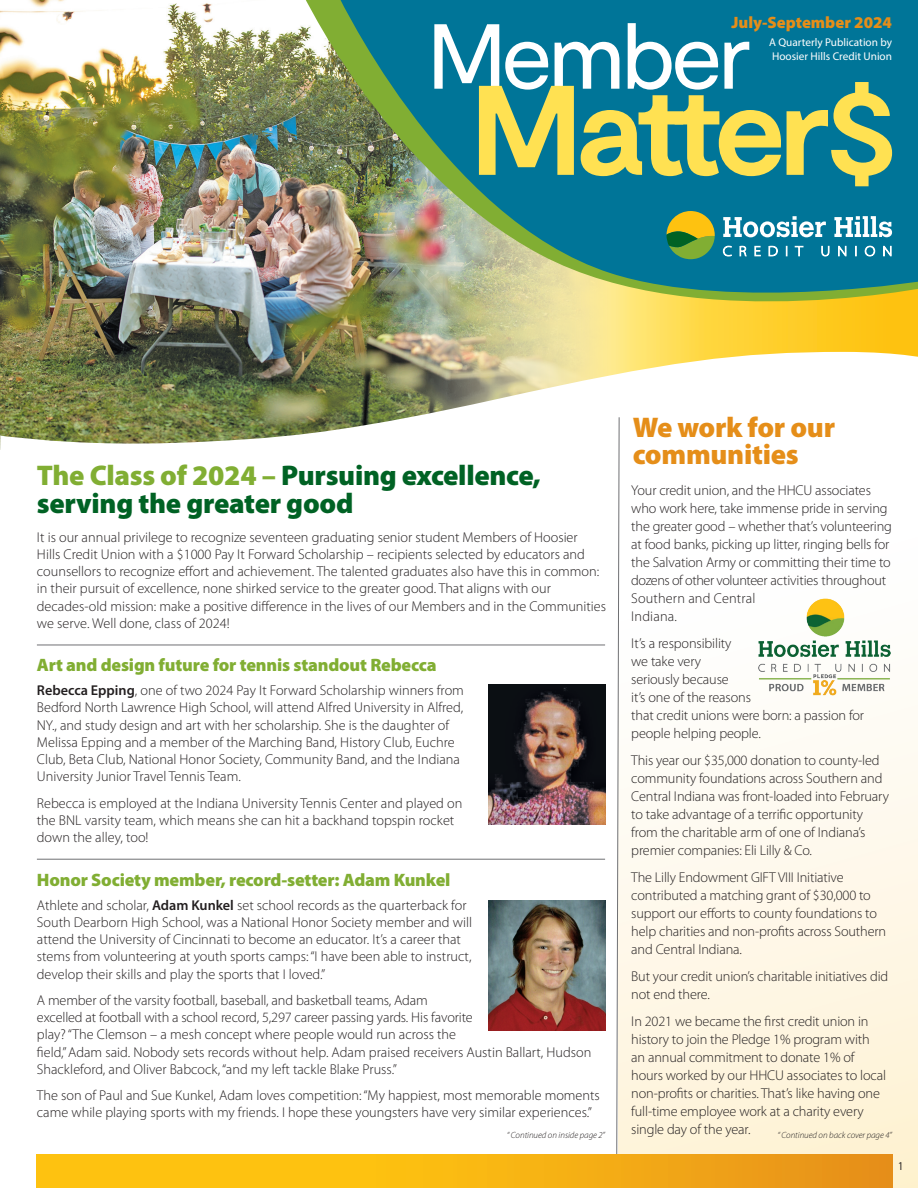
<style>
.page{position:relative;width:918px;height:1188px;background:#fff}
.page>*{position:absolute;margin:0;border:0;box-sizing:border-box;transform-origin:0 0}
.t1{font:700 127.2px "Moderat";letter-spacing:-.06em;color:#ffe152}
.t2{font:92.1px "Moderat";letter-spacing:-.045em;color:#fff}
.Heads{font:900 28.5px/28.5px "Myriad Pro";letter-spacing:-.01em;color:#006224}
.Heads-2{font:900 28.5px/27px "Myriad Pro";letter-spacing:-.01em;color:#e58e19}
.Sub_Sub_Head{font:900 18px "Myriad Pro";letter-spacing:-.01em;color:#81ae33}
.t3{font:900 16.5px "Myriad Pro";color:#e58e19}
.Text{font:300 14.25px/18px "Myriad Pro";color:#231f20}
.Sub_Sub_Head-2{font:12px "Myriad Pro";color:#231f20;scale:.85 1}
.t4{font:11.25px/13.5px "Myriad Pro";color:#fff}
.Captions{font:italic 300 9px "Myriad Pro";letter-spacing:-.005em;color:#231f20}
.s1{color:#81ae33}
.s2{font-weight:600}
</style>
<div class="page">
<img style="left:0;top:0;width:368px;height:352px">
<svg style="left:620px;top:705px;width:298px;height:483px"></svg>
<svg style="left:368px;top:339px;width:550px;height:13px;background:#e9cb5f"></svg>
<img style="left:298px;top:0;width:620px;height:339px">
<img style="left:334px;top:0;width:584px;height:313px">
<svg style="left:723px;top:216px;width:103px;height:21px"></svg>
<svg style="left:834px;top:216px;width:58px;height:21px"></svg>
<svg style="left:723px;top:246px;width:9px;height:11px"></svg>
<svg style="left:739px;top:246px;width:8px;height:10px"></svg>
<svg style="left:754px;top:246px;width:7px;height:10px"></svg>
<svg style="left:768px;top:246px;width:10px;height:11px"></svg>
<svg style="left:795px;top:246px;width:9px;height:10px"></svg>
<svg style="left:821px;top:246px;width:9px;height:11px"></svg>
<svg style="left:838px;top:245px;width:9px;height:12px"></svg>
<svg style="left:855px;top:246px;width:2px;height:10px"></svg>
<svg style="left:865px;top:246px;width:10px;height:11px"></svg>
<svg style="left:883px;top:245px;width:9px;height:12px"></svg>
<svg style="left:667px;top:211px;width:48px;height:48px;background:#829e39"></svg>
<img style="left:0;top:352px;width:918px;height:98px">
<svg style="left:616px;top:417px;width:4px;height:737px"></svg>
<img style="left:488px;top:684px;width:117px;height:140px">
<img style="left:489px;top:900px;width:116px;height:131px">
<hr style="left:37px;top:859px;width:568px;height:1px;background:#6f7073">
<hr style="left:37px;top:645px;width:568px;height:1px;background:#6f7073">
<div style="left:37px;top:1154px;width:855px;height:34px;background:linear-gradient(to right,#ffcf0e,#ea9719)"></div>
<img style="left:758px;top:598px;width:133px;height:98px">
<p class="t3" style="left:731px;top:12px;width:162px">July-September 2024</p>
<p class="t4" style="left:769px;top:35px;width:124px">A Quarterly Publication by<br>Hoosier Hills Credit Union</p>
<p class="t2" style="left:428px;top:0;width:326px">Member</p>
<p class="t1" style="left:471px;top:51px;width:428px">Matter$</p>
<p class="Heads" style="left:37px;top:460px;width:506px"><span class="s1">The Class of 2024 –</span> Pursuing excellence, serving the greater good</p>
<p class="Text" style="left:37px;top:528px;width:571px;line-height:17.2px">It is our annual privilege to recognize seventeen graduating senior student Members of Hoosier<br>Hills Credit Union with a $1000 Pay It Forward Scholarship – recipients selected by educators and counsellors to recognize effort and achievement. The talented graduates also have this in common: in their pursuit of excellence, none shirked service to the greater good. That aligns with our decades-old mission: make a positive difference in the lives of our Members and in the Communities we serve. Well done, class of 2024!</p>
<p class="Sub_Sub_Head" style="left:37px;top:653px;width:401px">Art and design future for tennis standout Rebecca</p>
<p class="Text" style="left:37px;top:682px;width:429px;line-height:17.2px"><span class="s2">Rebecca Epping</span>, one of two 2024 Pay It Forward Scholarship winners from Bedford North Lawrence High School, will attend Alfred University in Alfred, NY., and study design and art with her scholarship. She is the daughter of Melissa Epping and a member of the Marching Band, History Club, Euchre Club, Beta Club, National Honor Society, Community Band, and the Indiana University Junior Travel Tennis Team.</p>
<p class="Text" style="left:37px;top:794px;width:427px;line-height:17.2px">Rebecca is employed at the Indiana University Tennis Center and played on the BNL varsity team, which means she can hit a backhand topspin rocket down the alley, too!</p>
<p class="Sub_Sub_Head" style="left:37px;top:868px;width:415px">Honor Society member, record-setter: Adam Kunkel</p>
<p class="Text" style="left:37px;top:896px;width:437px;line-height:17.2px">Athlete and scholar, <span class="s2">Adam Kunkel</span> set school records as the quarterback for South Dearborn High School, was a National Honor Society member and will attend the University of Cincinnati to become an educator. It’s a career that stems from volunteering at youth sports camps: “I have been able to instruct, develop their skills and play the sports that I loved.”</p>
<p class="Text" style="left:37px;top:991px;width:556px;line-height:17.2px">A member of the varsity football, baseball, and basketball teams, Adam<br>excelled at football with a school record, 5,297 career passing yards. His favorite<br>play? “The Clemson – a mesh concept where people would run across the<br>field,” Adam said. Nobody sets records without help. Adam praised receivers Austin Ballart, Hudson Shackleford, and Oliver Babcock, “and my left tackle Blake Pruss.”</p>
<p class="Text" style="left:37px;top:1087px;width:565px;line-height:17.2px">The son of Paul and Sue Kunkel, Adam loves competition: “My happiest, most memorable moments came while playing sports with my friends. I hope these youngsters have very similar experiences.”</p>
<p class="Captions" style="left:507px;top:1129px;width:100px">“ Continued on inside page 2”</p>
<p class="Heads-2" style="left:633px;top:413px;width:204px">We work for our communities</p>
<p class="Text" style="left:631px;top:481px;width:262px">Your credit union, and the HHCU associates who work here, take immense pride in serving the greater good – whether that’s volunteering at food banks, picking up litter, ringing bells for the Salvation Army or committing their time to dozens of other volunteer activities throughout Southern and Central<br>Indiana.</p>
<p class="Text" style="left:631px;top:634px;width:234px">It’s a responsibility<br>we take very<br>seriously because<br>it’s one of the reasons<br>that credit unions were born: a passion for people helping people.</p>
<p class="Text" style="left:631px;top:751px;width:259px">This year our $35,000 donation to county-led community foundations across Southern and Central Indiana was front-loaded into February to take advantage of a terrific opportunity from the charitable arm of one of Indiana’s premier companies: Eli Lilly &amp; Co.</p>
<p class="Text" style="left:631px;top:868px;width:257px">The Lilly Endowment GIFT VIII Initiative contributed a matching grant of $30,000 to support our efforts to county foundations to help charities and non-profits across Southern and Central Indiana.</p>
<p class="Text" style="left:631px;top:967px;width:258px">But your credit union’s charitable initiatives did not end there.</p>
<p class="Text" style="left:631px;top:1012px;width:256px">In 2021 we became the first credit union in history to join the Pledge 1% program with an annual commitment to donate 1% of hours worked by our HHCU associates to local non-profits or charities. That’s like having one full-time employee work at a charity every single day of the year.</p>
<p class="Captions" style="left:778px;top:1129px;width:116px">“ Continued on back cover page 4”</p>
<p class="Sub_Sub_Head-2" style="left:898px;top:1158px;width:8px">1</p>
</div>
